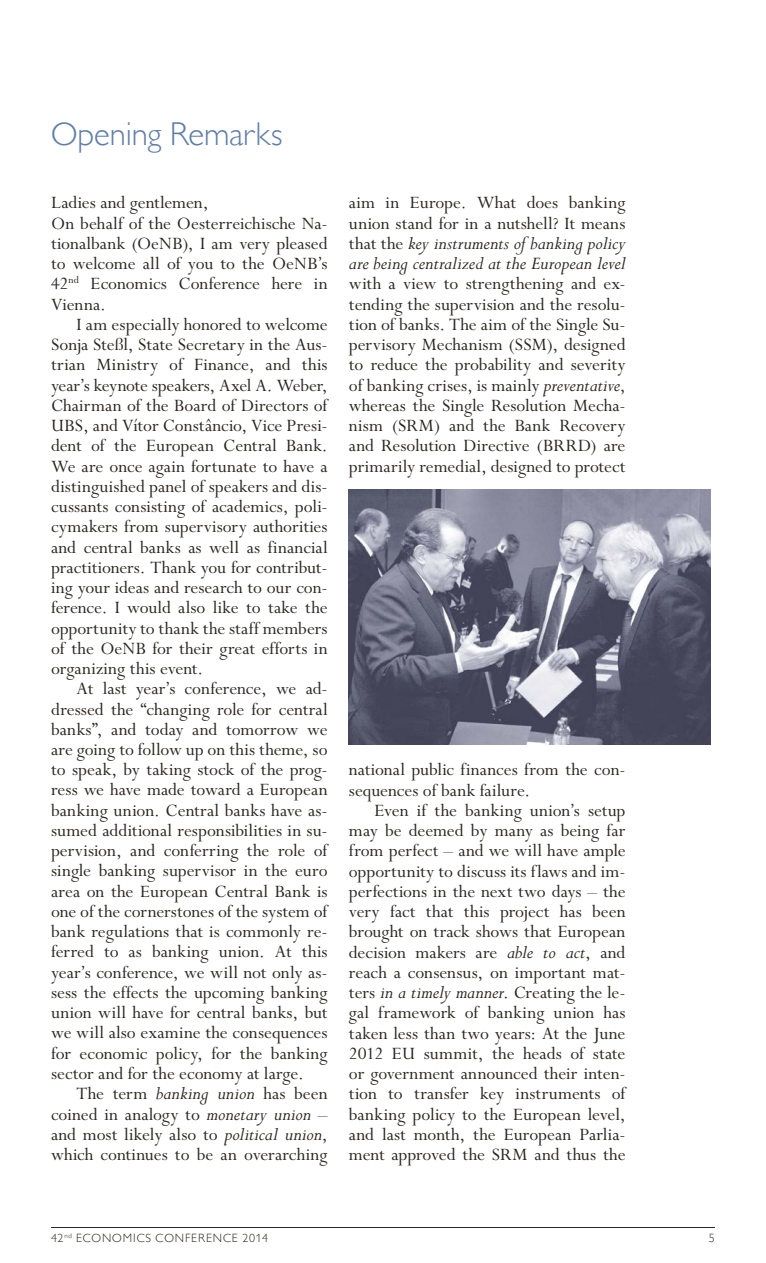
<style>
.page{position:relative;width:766px;height:1263px;background:#fff}
.page>*{position:absolute;margin:0;border:0;box-sizing:border-box;transform-origin:0 0}
.t1{font:300 33px "Gill Sans MT Pro";color:#607ea9}
.t2{font:italic 20.25px/20.2px "Perpetua Std";letter-spacing:-.005em;color:#2b2620}
.t3{font:19.5px/20.2px "Perpetua Std";color:#2b2620;text-align:justify}
.t4{font:300 12px "Gill Sans MT Pro";letter-spacing:.065em;color:#2b2620}
.s1{font-style:italic;font-size:20.25px}
.s2{font-style:normal;font-size:19.5px}
</style>
<div class="page">
<hr style="left:51px;top:1227px;width:663px;height:1px;background:#2b2620">
<img style="left:349px;top:490px;width:361px;height:255px">
<h1 class="t1" style="left:51px;top:114px;width:233px">Opening Remarks</h1>
<p class="t3" style="left:51px;top:193px;width:278px;text-align:left">Ladies and gentlemen,<br>On behalf of the Oesterreichische Na&shy;tionalbank (OeNB), I am very pleased to welcome all of you to the OeNB’s<br>42<sup>nd</sup> Economics Conference here in<br>Vienna.</p>
<p class="t3" style="left:51px;top:315px;width:278px;text-indent:26px">I am especially honored to welcome Sonja Steßl, State Secretary in the Aus&shy;trian Ministry of Finance, and this year’s keynote speakers, Axel A. Weber, Chairman of the Board of Directors of UBS, and Vítor Constâncio, Vice Presi&shy;dent of the European Central Bank.<br>We are once again fortunate to have a distinguished panel of speakers and dis&shy;cussants consisting of academics, poli&shy;cymakers from supervisory authorities and central banks as well as financial practitioners. Thank you for contribut&shy;ing your ideas and research to our con&shy;ference. I would also like to take the opportunity to thank the staff members of the OeNB for their great efforts in organizing this event.</p>
<p class="t3" style="left:51px;top:679px;width:278px;text-indent:26px">At last year’s conference, we ad&shy;dressed the “changing role for central banks”, and today and tomorrow we are going to follow up on this theme, so to speak, by taking stock of the prog&shy;ress we have made toward a European banking union. Central banks have as&shy;sumed additional responsibilities in su&shy;pervision, and conferring the role of single banking supervisor in the euro area on the European Central Bank is one of the cornerstones of the system of bank regulations that is commonly re&shy;ferred to as banking union. At this year’s conference, we will not only as&shy;sess the effects the upcoming banking union will have for central banks, but we will also examine the consequences for economic policy, for the banking sector and for the economy at large.</p>
<p class="t3" style="left:51px;top:1084px;width:278px;text-indent:26px">The term <span class="s1">banking union</span> has been coined in analogy to <span class="s1">monetary union</span> – and most likely also to <span class="s1">political union</span>, which continues to be an overarching</p>
<p class="t3" style="left:349px;top:193px;width:278px">aim in Europe. What does banking union stand for in a nutshell? It means</p>
<p class="t2" style="left:349px;top:234px;width:278px"><span class="s2">that the</span> key instruments of banking policy are being centralized at the European level</p>
<p class="t3" style="left:349px;top:274px;width:278px">with a view to strengthening and ex&shy;tending the supervision and the resolu&shy;tion of banks. The aim of the Single Su&shy;pervisory Mechanism (SSM), designed to reduce the probability and severity of banking crises, is mainly <span class="s1">preventative</span>, whereas the Single Resolution Mecha&shy;nism (SRM) and the Bank Recovery and Resolution Directive (BRRD) are primarily remedial, designed to protect</p>
<p class="t3" style="left:349px;top:760px;width:278px">national public finances from the con&shy;sequences of bank failure.</p>
<p class="t3" style="left:349px;top:801px;width:278px;text-indent:26px">Even if the banking union’s setup may be deemed by many as being far from perfect – and we will have ample opportunity to discuss its flaws and im&shy;perfections in the next two days – the very fact that this project has been brought on track shows that European decision makers are <span class="s1">able to act</span>, and reach a consensus, on important mat&shy;ters <span class="s1">in a timely manner</span>. Creating the le&shy;gal framework of banking union has taken less than two years: At the June 2012 EU summit, the heads of state or government announced their inten&shy;tion to transfer key instruments of banking policy to the European level, and last month, the European Parlia&shy;ment approved the SRM and thus the</p>
<p class="t4" style="left:51px;top:1231px;width:218px">42<sup>nd</sup> ECONOMICS CONFERENCE 2014</p>
<p class="t4" style="left:708px;top:1231px;width:7px">5</p>
</div>
